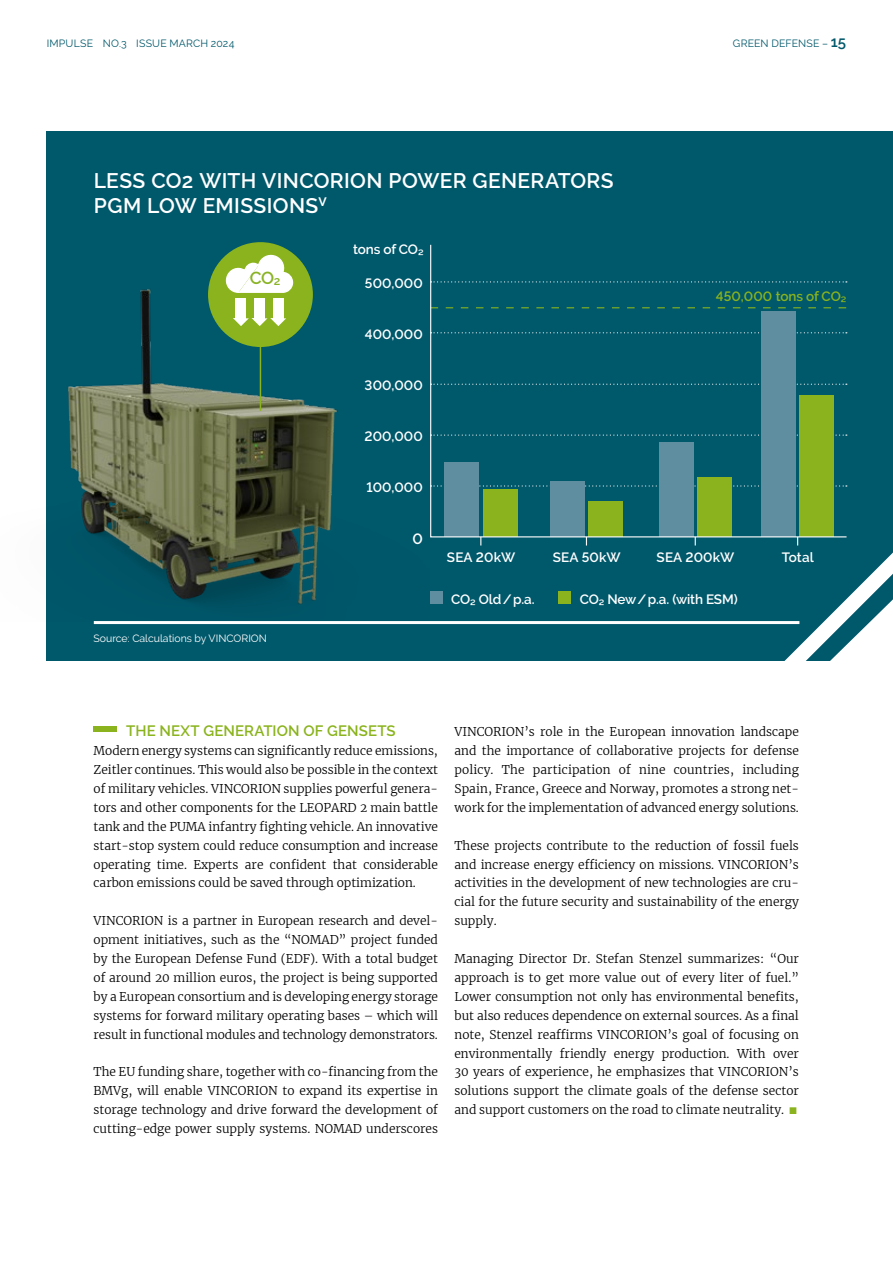
<style>
.page{position:relative;width:893px;height:1263px;background:#fff}
.page>*{position:absolute;margin:0;border:0;box-sizing:border-box;transform-origin:0 0}
.t1{font:600 21px/25.2px "Raleway";letter-spacing:.015em;color:#fff}
.t2{font:600 17.4px "Raleway";color:#8ab325}
.t3{font:600 15px "Raleway";letter-spacing:.005em;color:#8ab31d}
.t4{font:600 15px "Raleway";color:#fff}
.t5{font:600 13.5px "Raleway";letter-spacing:-.01em;color:#fff}
.t6{font:600 13.5px "Raleway";letter-spacing:-.01em;color:#8ab31d}
.t7{font:300 12px/18.9px "Merriweather";color:#000;text-align:justify}
.t8{font:10.5px "Raleway";letter-spacing:.02em;color:#00586b}
.t9{font:10.5px "Raleway";color:#fff}
.s1{font-weight:600;font-size:15px}
.s2{color:#8ab31d}
</style>
<div class="page">
<div style="left:47px;top:131px;width:846px;height:530px;background:#00586b"></div>
<img style="left:46px;top:283px;width:291px;height:338px">
<div style="left:94px;top:726px;width:23px;height:6px;background:#8ab31d"></div>
<hr style="left:94px;top:621px;width:705px;height:3px;background:#fff">
<svg style="left:774px;top:552px;width:119px;height:109px"></svg>
<div style="left:430px;top:591px;width:13px;height:13px;background:#5e8e9f"></div>
<div style="left:558px;top:591px;width:13px;height:13px;background:#8ab31d"></div>
<svg style="left:430px;top:244px;width:418px;height:294px"></svg>
<div style="left:208px;top:242px;width:105px;height:105px;background:#8ab31d;border-radius:50%"></div>
<svg style="left:226px;top:255px;width:67px;height:38px"></svg>
<div style="left:236px;top:298px;width:10px;height:21px;background:#fff"></div>
<div style="left:254px;top:298px;width:10px;height:21px;background:#fff"></div>
<div style="left:273px;top:298px;width:10px;height:21px;background:#fff"></div>
<svg style="left:233px;top:318px;width:53px;height:8px"></svg>
<hr style="left:260px;top:337px;width:1px;height:74px;background:#8ab31d">
<p class="t8" style="left:47px;top:37px;width:189px">IMPULSE NO.3 ISSUE MARCH 2024</p>
<p class="t8" style="left:733px;top:37px;width:115px">GREEN DEFENSE – <span class="s1">15</span></p>
<h1 class="t1" style="left:94px;top:168px;width:521px">LESS CO2 WITH VINCORION POWER GENERATORS<br>PGM LOW EMISSIONS<sup>V</sup></h1>
<h2 class="t2" style="left:250px;top:267px;width:32px">CO<sub>2</sub></h2>
<p class="t9" style="left:94px;top:632px;width:175px">Source: Calculations by VINCORION</p>
<p class="t5" style="left:353px;top:241px;width:72px">tons of CO₂</p>
<p class="t5" style="left:365px;top:276px;width:59px">500,000</p>
<p class="t5" style="left:365px;top:326px;width:60px">400,000</p>
<p class="t5" style="left:365px;top:377px;width:60px">300,000</p>
<p class="t5" style="left:364px;top:428px;width:60px">200,000</p>
<p class="t5" style="left:366px;top:479px;width:58px">100,000</p>
<p class="t4" style="left:412px;top:530px;width:12px">0</p>
<p class="t6" style="left:716px;top:288px;width:132px">450,000 tons of CO₂</p>
<p class="t5" style="left:447px;top:549px;width:70px">SEA 20kW</p>
<p class="t5" style="left:553px;top:549px;width:69px">SEA 50kW</p>
<p class="t5" style="left:657px;top:549px;width:79px">SEA 200kW</p>
<p class="t5" style="left:782px;top:549px;width:33px">Total</p>
<p class="t5" style="left:451px;top:592px;width:85px">CO₂ Old/p.a.</p>
<p class="t5" style="left:580px;top:592px;width:159px">CO₂ New/p.a. (with ESM)</p>
<p class="t3" style="left:126px;top:722px;width:271px">THE NEXT GENERATION OF GENSETS</p>
<p class="t7" style="left:94px;top:741px;width:346px">Modern energy systems can significantly reduce emissions, Zeitler continues. This would also be possible in the context of military vehicles. VINCORION supplies powerful genera&shy;tors and other components for the LEOPARD 2 main battle tank and the PUMA infantry fighting vehicle. An innovative start-stop system could reduce consumption and increase operating time. Experts are confident that considerable carbon emissions could be saved through optimization.</p>
<p class="t7" style="left:94px;top:911px;width:346px">VINCORION is a partner in European research and devel&shy;opment initiatives, such as the “NOMAD” project funded by the European Defense Fund (EDF). With a total budget of around 20 million euros, the project is being supported by a European consortium and is developing energy storage systems for forward military operating bases – which will result in functional modules and technology demonstrators.</p>
<p class="t7" style="left:94px;top:1062px;width:346px">The EU funding share, together with co-financing from the BMVg, will enable VINCORION to expand its expertise in storage technology and drive forward the development of cutting-edge power supply systems. NOMAD underscores</p>
<p class="t7" style="left:454px;top:722px;width:346px">VINCORION’s role in the European innovation landscape and the importance of collaborative projects for defense policy. The participation of nine countries, including Spain, France, Greece and Norway, promotes a strong net&shy;work for the implementation of advanced energy solutions.</p>
<p class="t7" style="left:454px;top:835px;width:346px">These projects contribute to the reduction of fossil fuels and increase energy efficiency on missions. VINCORION’s activities in the development of new technologies are cru&shy;cial for the future security and sustainability of the energy supply.</p>
<p class="t7" style="left:454px;top:949px;width:346px">Managing Director Dr. Stefan Stenzel summarizes: “Our approach is to get more value out of every liter of fuel.” Lower consumption not only has environmental benefits, but also reduces dependence on external sources. As a final note, Stenzel reaffirms VINCORION’s goal of focusing on environmentally friendly energy production. With over 30 years of experience, he emphasizes that VINCORION’s solutions support the climate goals of the defense sector and support customers on the road to climate neutrality. <span class="s2">◼</span></p>
</div>
